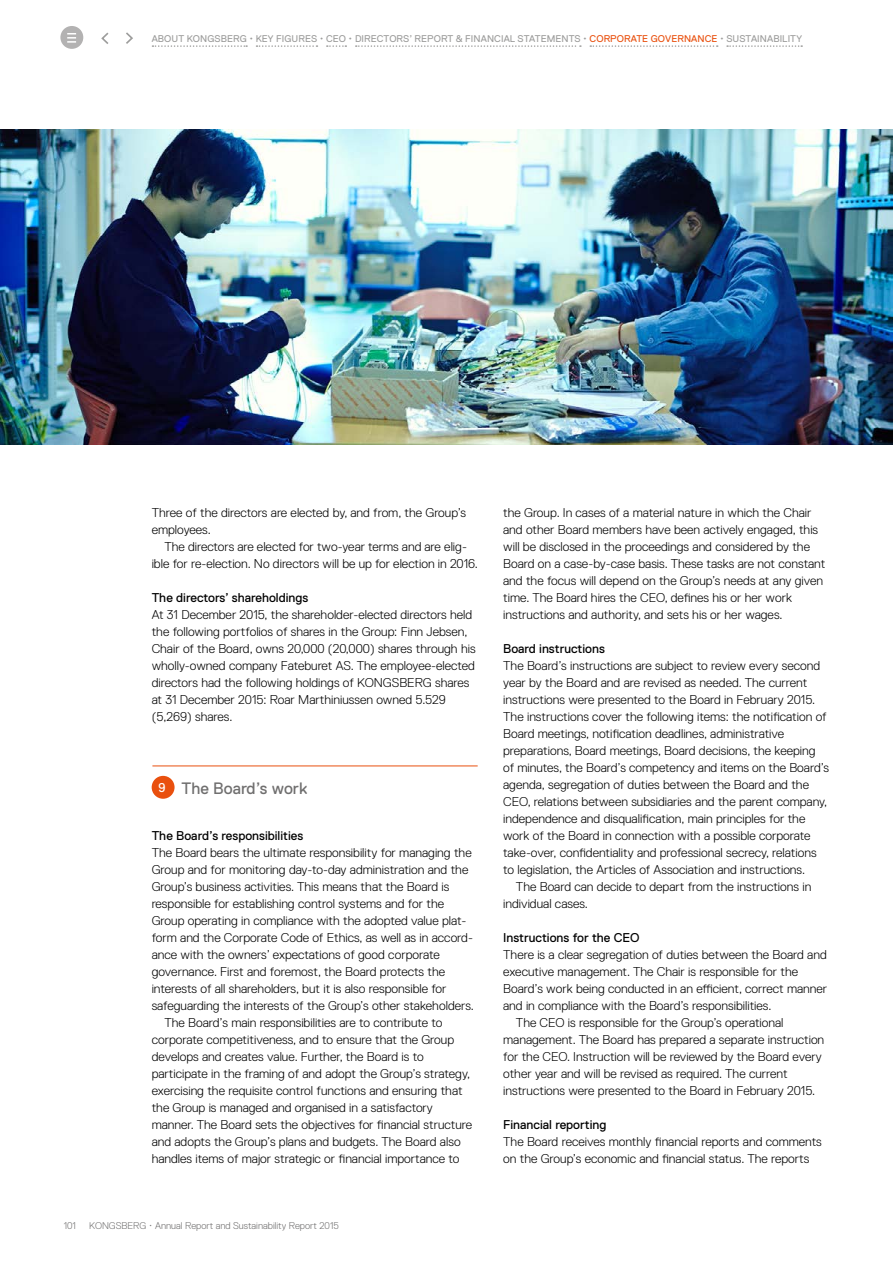
<style>
.page{position:relative;width:893px;height:1263px;background:#fff}
.page>*{position:absolute;margin:0;border:0;box-sizing:border-box;transform-origin:0 0}
.t1{font:16.5px "Replica Pro";color:#706f6f}
.t2{font:300 12.75px/17px "Replica Pro";color:#000}
.t3{font:12.75px "Replica Pro";color:#000}
.t4{font:9.75px "Replica Pro";letter-spacing:.01em;color:#9d9d9c}
.t5{font:300 9.75px "Replica Pro";color:#706f6f}
.s1{color:#e9500e}
.s2{font-family:"Replica Mono Pro";font-size:12.75px;color:#fff}
</style>
<div class="page">
<svg style="left:152px;top:45px;width:95px;height:2px"></svg>
<svg style="left:256px;top:45px;width:61px;height:2px"></svg>
<svg style="left:327px;top:45px;width:19px;height:2px"></svg>
<svg style="left:356px;top:45px;width:225px;height:2px"></svg>
<svg style="left:590px;top:45px;width:128px;height:2px"></svg>
<svg style="left:727px;top:45px;width:75px;height:2px"></svg>
<div style="left:152px;top:776px;width:23px;height:23px;background:#e9500e;border-radius:50%"></div>
<hr style="left:152px;top:765px;width:326px;height:1px;background:#e9500e">
<img style="left:0;top:130px;width:893px;height:314px">
<svg style="left:101px;top:32px;width:8px;height:12px"></svg>
<svg style="left:126px;top:32px;width:7px;height:12px"></svg>
<div style="left:60px;top:26px;width:23px;height:23px;background:#b3b2b2;border-radius:50%"></div>
<svg style="left:67px;top:33px;width:9px;height:10px"></svg>
<p class="t4" style="left:152px;top:33px;width:652px">ABOUT KONGSBERG • KEY FIGURES • CEO • DIRECTORS’ REPORT &amp; FINANCIAL STATEMENTS • <span class="s1">CORPORATE GOVERNANCE</span> • SUSTAINABILITY</p>
<p class="t2" style="left:152px;top:504px;width:316px">Three of the directors are elected by, and from, the Group’s employees.</p>
<p class="t2" style="left:152px;top:538px;width:328px;text-align:center">The directors are elected for two-year terms and are elig-<br>ible for re-election. No directors will be up for election in 2016.</p>
<p class="t3" style="left:152px;top:590px;width:158px">The directors’ shareholdings</p>
<p class="t2" style="left:152px;top:606px;width:325px">At 31 December 2015, the shareholder-elected directors held the following portfolios of shares in the Group: Finn Jebsen, Chair of the Board, owns 20,000 (20,000) shares through his wholly-owned company Fateburet AS. The employee-elected directors had the following holdings of KONGSBERG shares at 31 December 2015: Roar Marthiniussen owned 5.529 (5,269) shares.</p>
<p class="t1" style="left:158px;top:779px;width:151px"><span class="s2">9</span> The Board’s work</p>
<p class="t3" style="left:152px;top:828px;width:153px">The Board’s responsibilities</p>
<p class="t2" style="left:152px;top:844px;width:322px">The Board bears the ultimate responsibility for managing the</p>
<p class="t2" style="left:152px;top:861px;width:318px">Group and for monitoring day-to-day administration and the</p>
<p class="t2" style="left:152px;top:878px;width:299px">Group’s business activities. This means that the Board is</p>
<p class="t2" style="left:152px;top:895px;width:294px">responsible for establishing control systems and for the</p>
<p class="t2" style="left:152px;top:912px;width:316px">Group operating in compliance with the adopted value plat-</p>
<p class="t2" style="left:152px;top:929px;width:323px">form and the Corporate Code of Ethics, as well as in accord-</p>
<p class="t2" style="left:152px;top:946px;width:290px">ance with the owners’ expectations of good corporate</p>
<p class="t2" style="left:152px;top:963px;width:295px">governance. First and foremost, the Board protects the</p>
<p class="t2" style="left:152px;top:980px;width:296px">interests of all shareholders, but it is also responsible for</p>
<p class="t2" style="left:152px;top:997px;width:324px">safeguarding the interests of the Group’s other stakeholders.</p>
<p class="t2" style="left:164px;top:1014px;width:280px">The Board’s main responsibilities are to contribute to</p>
<p class="t2" style="left:152px;top:1031px;width:304px">corporate competitiveness, and to ensure that the Group</p>
<p class="t2" style="left:152px;top:1048px;width:274px">develops and creates value. Further, the Board is to</p>
<p class="t2" style="left:152px;top:1065px;width:320px">participate in the framing of and adopt the Group’s strategy,</p>
<p class="t2" style="left:152px;top:1082px;width:312px">exercising the requisite control functions and ensuring that</p>
<p class="t2" style="left:152px;top:1099px;width:283px">the Group is managed and organised in a satisfactory</p>
<p class="t2" style="left:152px;top:1116px;width:322px">manner. The Board sets the objectives for financial structure</p>
<p class="t2" style="left:152px;top:1133px;width:310px">and adopts the Group’s plans and budgets. The Board also</p>
<p class="t2" style="left:152px;top:1150px;width:309px">handles items of major strategic or financial importance to</p>
<p class="t5" style="left:64px;top:1220px;width:14px">101</p>
<p class="t5" style="left:89px;top:1220px;width:251px">KONGSBERG • Annual Report and Sustainability Report 2015</p>
<p class="t2" style="left:503px;top:504px;width:324px">the Group. In cases of a material nature in which the Chair and other Board members have been actively engaged, this will be disclosed in the proceedings and considered by the Board on a case-by-case basis. These tasks are not constant and the focus will depend on the Group’s needs at any given time. The Board hires the CEO, defines his or her work instructions and authority, and sets his or her wages.</p>
<p class="t3" style="left:503px;top:641px;width:103px">Board instructions</p>
<p class="t2" style="left:503px;top:657px;width:327px">The Board’s instructions are subject to review every second year by the Board and are revised as needed. The current instructions were presented to the Board in February 2015.<br>The instructions cover the following items: the notification of Board meetings, notification deadlines, administrative preparations, Board meetings, Board decisions, the keeping of minutes, the Board’s competency and items on the Board’s agenda, segregation of duties between the Board and the CEO, relations between subsidiaries and the parent company, independence and disqualification, main principles for the work of the Board in connection with a possible corporate take-over, confidentiality and professional secrecy, relations to legislation, the Articles of Association and instructions.</p>
<p class="t2" style="left:503px;top:878px;width:310px;text-indent:13px">The Board can decide to depart from the instructions in individual cases.</p>
<p class="t3" style="left:503px;top:930px;width:138px">Instructions for the CEO</p>
<p class="t2" style="left:503px;top:946px;width:325px">There is a clear segregation of duties between the Board and</p>
<p class="t2" style="left:503px;top:963px;width:297px">executive management. The Chair is responsible for the</p>
<p class="t2" style="left:503px;top:980px;width:325px">Board’s work being conducted in an efficient, correct manner</p>
<p class="t2" style="left:503px;top:997px;width:270px">and in compliance with the Board’s responsibilities.</p>
<p class="t2" style="left:516px;top:1014px;width:269px">The CEO is responsible for the Group’s operational</p>
<p class="t2" style="left:503px;top:1031px;width:323px">management. The Board has prepared a separate instruction</p>
<p class="t2" style="left:503px;top:1048px;width:320px">for the CEO. Instruction will be reviewed by the Board every</p>
<p class="t2" style="left:503px;top:1065px;width:286px">other year and will be revised as required. The current</p>
<p class="t2" style="left:503px;top:1082px;width:313px">instructions were presented to the Board in February 2015.</p>
<p class="t3" style="left:503px;top:1117px;width:105px">Financial reporting</p>
<p class="t2" style="left:503px;top:1133px;width:320px">The Board receives monthly financial reports and comments on the Group’s economic and financial status. The reports</p>
</div>
